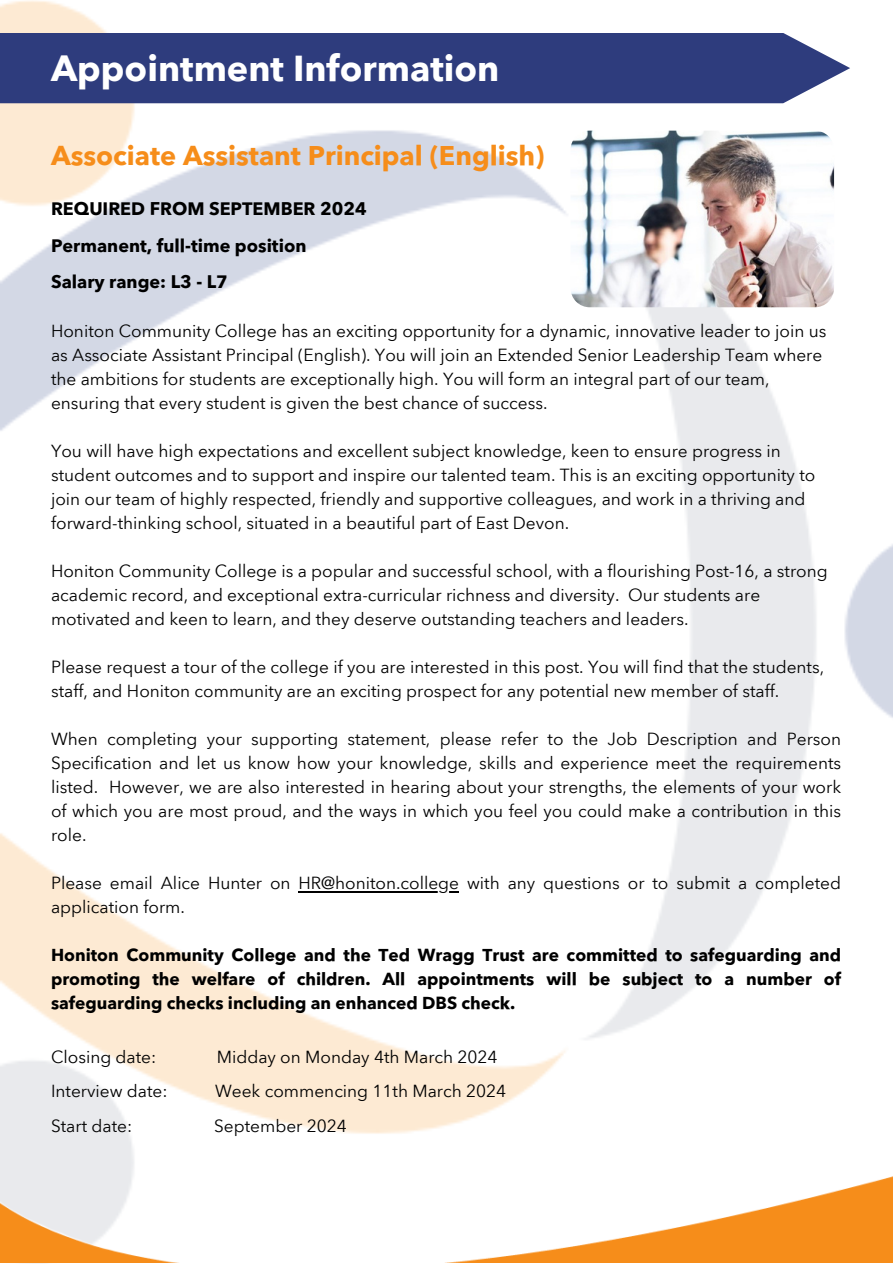
<style>
.page{position:relative;width:893px;height:1264px;background:#fff}
.page>*{position:absolute;margin:0;border:0;box-sizing:border-box;transform-origin:0 0}
.t1{font:700 36px "Avenir Next Arabic";color:#fff}
.t2{font:700 27px "Avenir Next Arabic";color:#f68d1a}
.t3{font:700 18px "Avenir Next Arabic";color:#000}
.t4{font:17.25px/24px "Avenir Next Arabic";color:#000}
.t5{font:700 17.25px/24px "Avenir Next Arabic";color:#000}
</style>
<div class="page">
<img style="left:0;top:0;width:892px;height:1263px">
<div style="left:0;top:33px;width:850px;height:70px;background:#2e3c7d"></div>
<hr style="left:298px;top:890px;width:161px;height:2px;background:#000">
<img style="left:570px;top:131px;width:264px;height:176px">
<img style="left:0;top:1171px;width:892px;height:91px">
<h1 class="t1" style="left:51px;top:48px;width:450px">Appointment Information</h1>
<h1 class="t2" style="left:51px;top:140px;width:495px">Associate Assistant Principal (English)</h1>
<h2 class="t3" style="left:51px;top:198px;width:317px">REQUIRED FROM SEPTEMBER 2024</h2>
<h3 class="t3" style="left:51px;top:235px;width:257px">Permanent, full-time position</h3>
<h4 class="t3" style="left:51px;top:271px;width:178px">Salary range: L3 - L7</h4>
<h4 class="t4" style="left:51px;top:319px;width:776px">Honiton Community College has an exciting opportunity for a dynamic, innovative leader to join us as Associate Assistant Principal (English). You will join an Extended Senior Leadership Team where the ambitions for students are exceptionally high. You will form an integral part of our team, ensuring that every student is given the best chance of success.</h4>
<p class="t4" style="left:51px;top:439px;width:765px">You will have high expectations and excellent subject knowledge, keen to ensure progress in student outcomes and to support and inspire our talented team. This is an exciting opportunity to join our team of highly respected, friendly and supportive colleagues, and work in a thriving and forward-thinking school, situated in a beautiful part of East Devon.</p>
<p class="t4" style="left:51px;top:559px;width:778px">Honiton Community College is a popular and successful school, with a flourishing Post-16, a strong academic record, and exceptional extra-curricular richness and diversity. Our students are motivated and keen to learn, and they deserve outstanding teachers and leaders.</p>
<p class="t4" style="left:51px;top:655px;width:774px">Please request a tour of the college if you are interested in this post. You will find that the students, staff, and Honiton community are an exciting prospect for any potential new member of staff.</p>
<p class="t4" style="left:51px;top:727px;width:791px;text-align:justify">When completing your supporting statement, please refer to the Job Description and Person Specification and let us know how your knowledge, skills and experience meet the requirements listed. However, we are also interested in hearing about your strengths, the elements of your work of which you are most proud, and the ways in which you feel you could make a contribution in this role.</p>
<p class="t4" style="left:51px;top:871px;width:241px">Please email Alice Hunter on</p>
<p class="t4" style="left:298px;top:871px;width:544px">HR@honiton.college with any questions or to submit a completed</p>
<p class="t4" style="left:51px;top:895px;width:135px">application form.</p>
<p class="t5" style="left:51px;top:943px;width:791px">Honiton Community College and the Ted Wragg Trust are committed to safeguarding and</p>
<h4 class="t5" style="left:51px;top:967px;width:791px">promoting the welfare of children. All appointments will be subject to a number of safeguarding checks including an enhanced DBS check.</h4>
<h4 class="t4" style="left:51px;top:1044px;width:107px">Closing date:</h4>
<p class="t4" style="left:217px;top:1044px;width:282px">Midday on Monday 4th March 2024</p>
<p class="t4" style="left:51px;top:1079px;width:118px">Interview date:</p>
<p class="t4" style="left:215px;top:1079px;width:292px">Week commencing 11th March 2024</p>
<p class="t4" style="left:51px;top:1113px;width:83px">Start date:</p>
<p class="t4" style="left:214px;top:1113px;width:134px">September 2024</p>
</div>
